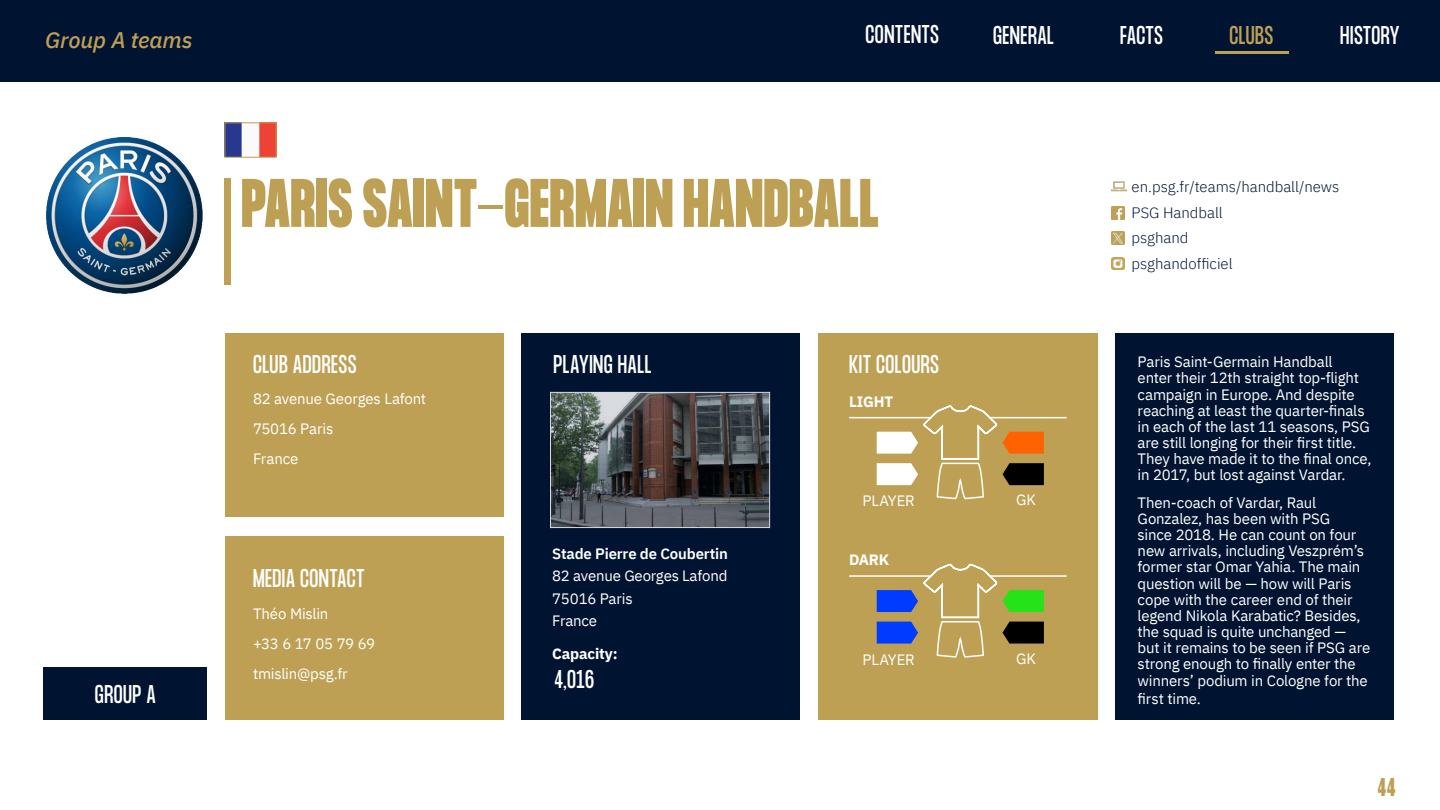
<style>
.page{position:relative;width:1440px;height:810px;background:#fff}
.page>*{position:absolute;margin:0;border:0;box-sizing:border-box;transform-origin:0 0}
.t1{font:900 60px "Formula Condensed";letter-spacing:.025em;color:#bea055}
.t2{font:22.5px "Formula Condensed";letter-spacing:.02em;color:#fff}
.t3{font:italic 500 22.5px "IBM Plex Sans";letter-spacing:-.005em;color:#bea055}
.t4{font:22.5px "Formula Condensed";letter-spacing:.02em;color:#bea055}
.t5{font:700 22.5px "Formula Condensed";color:#bea055}
.t6{font:15px/16.2px "IBM Plex Sans";letter-spacing:-.01em;color:#fff}
.t7{font:300 15px/25.5px "IBM Plex Sans";color:#001432}
.t8{font:600 15px "IBM Plex Sans";letter-spacing:-.01em;color:#fff}
.t9{font:700 15px "IBM Plex Sans";letter-spacing:-.01em;color:#fff}
</style>
<div class="page">
<div style="left:0;top:0;width:1440px;height:82px;background:#001432"></div>
<hr style="left:1215px;top:52px;width:74px;height:2px;background:#bea055">
<div style="left:225px;top:334px;width:279px;height:183px;background:#bea055"></div>
<div style="left:225px;top:536px;width:279px;height:184px;background:#bea055"></div>
<div style="left:521px;top:333px;width:279px;height:386px;background:#001432"></div>
<div style="left:1115px;top:333px;width:279px;height:386px;background:#001432"></div>
<div style="left:225px;top:179px;width:6px;height:106px;background:#bea055"></div>
<img style="left:552px;top:394px;width:216px;height:132px">
<div style="left:550px;top:392px;width:220px;height:136px;border:1px solid #fff"></div>
<img style="left:227px;top:124px;width:48px;height:32px">
<div style="left:225px;top:122px;width:52px;height:36px;border:1px solid #bea055"></div>
<img style="left:46px;top:137px;width:157px;height:157px">
<svg style="left:1111px;top:206px;width:13px;height:13px"></svg>
<svg style="left:1111px;top:232px;width:13px;height:13px"></svg>
<img style="left:1111px;top:181px;width:15px;height:11px">
<svg style="left:1111px;top:258px;width:13px;height:12px"></svg>
<div style="left:44px;top:668px;width:163px;height:52px;background:#001432"></div>
<div style="left:818px;top:333px;width:279px;height:386px;background:#bea055"></div>
<hr style="left:849px;top:417px;width:218px;height:1px;background:#fff">
<hr style="left:849px;top:575px;width:218px;height:2px;background:#fff">
<svg style="left:877px;top:405px;width:167px;height:95px"></svg>
<svg style="left:877px;top:563px;width:167px;height:95px"></svg>
<h2 class="t3" style="left:45px;top:22px;width:149px">Group A teams</h2>
<h2 class="t2" style="left:865px;top:21px;width:75px">CONTENTS</h2>
<h2 class="t2" style="left:993px;top:21px;width:62px">GENERAL</h2>
<h2 class="t2" style="left:1120px;top:21px;width:44px">FACTS</h2>
<h2 class="t4" style="left:1229px;top:21px;width:46px">CLUBS</h2>
<h2 class="t2" style="left:1340px;top:22px;width:61px">HISTORY</h2>
<h1 class="t1" style="left:242px;top:167px;width:638px">PARIS SAINT-GERMAIN HANDBALL</h1>
<p class="t7" style="left:1132px;top:173px;width:209px">en.psg.fr/teams/handball/news<br>PSG Handball<br>psghand<br>psghandofficiel</p>
<h2 class="t2" style="left:253px;top:351px;width:105px">CLUB ADDRESS</h2>
<h2 class="t2" style="left:553px;top:351px;width:100px">PLAYING HALL</h2>
<h2 class="t2" style="left:849px;top:351px;width:92px">KIT COLOURS</h2>
<p class="t6" style="left:1138px;top:353px;width:235px">Paris Saint-Germain Handball<br>enter their 12th straight top-flight campaign in Europe. And despite reaching at least the quarter-finals in each of the last 11 seasons, PSG are still longing for their first title.<br>They have made it to the final once, in 2017, but lost against Vardar.</p>
<p class="t6" style="left:1138px;top:493px;width:234px">Then-coach of Vardar, Raul<br>Gonzalez, has been with PSG<br>since 2018. He can count on four new arrivals, including Veszprém’s former star Omar Yahia. The main question will be — how will Paris cope with the career end of their legend Nikola Karabatic? Besides, the squad is quite unchanged — but it remains to be seen if PSG are strong enough to finally enter the winners’ podium in Cologne for the</p>
<p class="t6" style="left:253px;top:382px;width:175px;line-height:30px">82 avenue Georges Lafont<br>75016 Paris<br>France</p>
<p class="t9" style="left:849px;top:390px;width:46px">LIGHT</p>
<p class="t6" style="left:1016px;top:491px;width:21px">GK</p>
<p class="t6" style="left:863px;top:492px;width:54px">PLAYER</p>
<p class="t8" style="left:552px;top:542px;width:177px">Stade Pierre de Coubertin</p>
<p class="t6" style="left:552px;top:564px;width:177px;line-height:22.5px">82 avenue Georges Lafond<br>75016 Paris<br>France</p>
<p class="t9" style="left:849px;top:548px;width:42px">DARK</p>
<h2 class="t2" style="left:253px;top:565px;width:113px">MEDIA CONTACT</h2>
<p class="t6" style="left:253px;top:597px;width:124px;line-height:30px">Théo Mislin<br>+33 6 17 05 79 69 tmislin@psg.fr</p>
<p class="t9" style="left:552px;top:641px;width:67px">Capacity:</p>
<p class="t6" style="left:1016px;top:649px;width:21px">GK</p>
<p class="t6" style="left:863px;top:650px;width:54px">PLAYER</p>
<h2 class="t2" style="left:555px;top:666px;width:41px">4,016</h2>
<h2 class="t2" style="left:95px;top:680px;width:62px">GROUP A</h2>
<p class="t6" style="left:1138px;top:690px;width:65px">first time.</p>
<h2 class="t5" style="left:1378px;top:774px;width:19px">44</h2>
</div>
